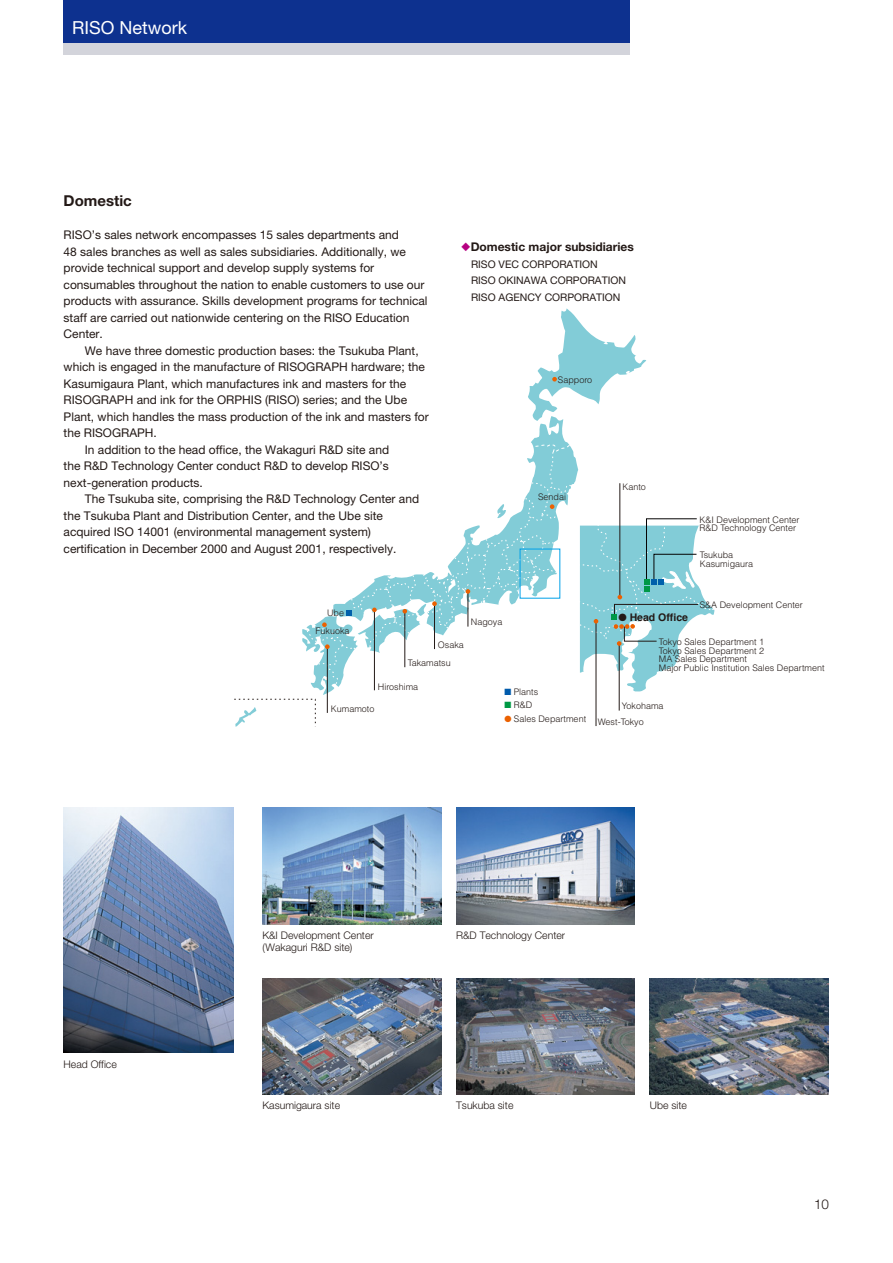
<style>
.page{position:relative;width:893px;height:1263px;background:#fff}
.page>*{position:absolute;margin:0;border:0;box-sizing:border-box;transform-origin:0 0}
.t1{font:18px "Helvetica Neue";color:#fff}
.t2{font:700 15px "Helvetica Neue";color:#231916}
.t3{font:300 13.5px "Helvetica Neue";color:#231916}
.t4{font:12px/16.5px "Helvetica Neue";color:#231916}
.t5{font:700 12px "Helvetica Neue";color:#231916}
.t6{font:300 10.5px/12px "Helvetica Neue";color:#231916}
.t7{font:10.5px/16.5px "Helvetica Neue";color:#231916}
.t8{font:700 10.5px "Helvetica";color:#231916}
.t9{font:300 9px/8.7px "Helvetica";color:#231916}
.s1{color:#b60081}
.s2{color:#005bac}
.s3{color:#094}
.s4{color:#eb6101}
</style>
<div class="page">
<svg style="left:235px;top:308px;width:411px;height:418px"></svg>
<svg style="left:234px;top:699px;width:82px;height:28px"></svg>
<svg style="left:552px;top:377px;width:5px;height:5px"></svg>
<hr style="left:596px;top:621px;width:1px;height:105px;background:#231916">
<hr style="left:619px;top:644px;width:1px;height:67px;background:#231916">
<hr style="left:327px;top:647px;width:1px;height:66px;background:#231916">
<svg style="left:307px;top:444px;width:408px;height:248px"></svg>
<img style="left:262px;top:808px;width:179px;height:117px">
<img style="left:456px;top:808px;width:179px;height:117px">
<img style="left:262px;top:978px;width:179px;height:117px">
<img style="left:456px;top:978px;width:179px;height:117px">
<img style="left:650px;top:978px;width:178px;height:117px">
<img style="left:64px;top:808px;width:170px;height:245px">
<div style="left:64px;top:43px;width:566px;height:12px;background:#d3d4db"></div>
<div style="left:64px;top:0;width:566px;height:43px;background:#0d318f"></div>
<h1 class="t1" style="left:72px;top:21px;width:116px">RISO Network</h1>
<p class="t2" style="left:64px;top:196px;width:70px">Domestic</p>
<p class="t4" style="left:64px;top:228px;width:365px">RISO’s sales network encompasses 15 sales departments and<br>48 sales branches as well as sales subsidiaries. Additionally, we provide technical support and develop supply systems for consumables throughout the nation to enable customers to use our products with assurance. Skills development programs for technical staff are carried out nationwide centering on the RISO Education Center.</p>
<p class="t4" style="left:85px;top:344px;width:335px">We have three domestic production bases: the Tsukuba Plant,</p>
<p class="t4" style="left:64px;top:360px;width:363px">which is engaged in the manufacture of RISOGRAPH hardware; the</p>
<p class="t4" style="left:64px;top:377px;width:344px">Kasumigaura Plant, which manufactures ink and masters for the</p>
<p class="t4" style="left:64px;top:393px;width:345px">RISOGRAPH and ink for the ORPHIS (RISO) series; and the Ube</p>
<p class="t4" style="left:64px;top:410px;width:367px">Plant, which handles the mass production of the ink and masters for</p>
<p class="t4" style="left:64px;top:426px;width:95px">the RISOGRAPH.</p>
<p class="t4" style="left:85px;top:443px;width:306px">In addition to the head office, the Wakaguri R&amp;D site and</p>
<p class="t4" style="left:64px;top:459px;width:327px">the R&amp;D Technology Center conduct R&amp;D to develop RISO’s</p>
<p class="t4" style="left:64px;top:476px;width:141px">next-generation products.</p>
<p class="t4" style="left:85px;top:492px;width:336px">The Tsukuba site, comprising the R&amp;D Technology Center and</p>
<p class="t4" style="left:64px;top:509px;width:321px">the Tsukuba Plant and Distribution Center, and the Ube site</p>
<p class="t4" style="left:64px;top:525px;width:309px">acquired ISO 14001 (environmental management system)</p>
<p class="t4" style="left:64px;top:542px;width:334px">certification in December 2000 and August 2001, respectively.</p>
<p class="t9" style="left:327px;top:609px;width:19px">Ube</p>
<p class="t9" style="left:316px;top:628px;width:36px">Fukuoka</p>
<p class="t5" style="left:461px;top:242px;width:174px"><span class="s1">◆</span>Domestic major subsidiaries</p>
<p class="t7" style="left:471px;top:257px;width:156px">RISO VEC CORPORATION<br>RISO OKINAWA CORPORATION<br>RISO AGENCY CORPORATION</p>
<p class="t9" style="left:558px;top:376px;width:36px">Sapporo</p>
<p class="t9" style="left:538px;top:494px;width:30px">Sendai</p>
<p class="t9" style="left:471px;top:618px;width:33px">Nagoya</p>
<p class="t9" style="left:622px;top:484px;width:25px">Kanto</p>
<p class="t9" style="left:699px;top:516px;width:102px">K&amp;I Development Center<br>R&amp;D Technology Center</p>
<p class="t9" style="left:700px;top:552px;width:55px">Tsukuba<br>Kasumigaura</p>
<p class="t8" style="left:618px;top:613px;width:71px">● Head Office</p>
<p class="t9" style="left:700px;top:601px;width:105px">S&amp;A Development Center</p>
<p class="t6" style="left:64px;top:1059px;width:55px">Head Office</p>
<p class="t9" style="left:438px;top:641px;width:28px">Osaka</p>
<p class="t9" style="left:408px;top:660px;width:45px">Takamatsu</p>
<p class="t9" style="left:378px;top:683px;width:42px">Hiroshima</p>
<p class="t9" style="left:331px;top:706px;width:45px">Kumamoto</p>
<p class="t9" style="left:504px;top:688px;width:35px"><span class="s2">■</span> Plants</p>
<p class="t9" style="left:504px;top:702px;width:29px"><span class="s3">■</span> R&amp;D</p>
<p class="t9" style="left:504px;top:715px;width:83px"><span class="s4">●</span> Sales Department</p>
<p class="t9" style="left:659px;top:638px;width:167px">Tokyo Sales Department 1<br>Tokyo Sales Department 2<br>MA Sales Department<br>Major Public Institution Sales Department</p>
<p class="t9" style="left:598px;top:699px;width:67px;line-height:15.8px;text-indent:24px">Yokohama<br>West-Tokyo</p>
<p class="t6" style="left:262px;top:930px;width:113px">K&amp;I Development Center (Wakaguri R&amp;D site)</p>
<p class="t6" style="left:456px;top:930px;width:111px">R&amp;D Technology Center</p>
<p class="t6" style="left:262px;top:1100px;width:79px">Kasumigaura site</p>
<p class="t6" style="left:456px;top:1100px;width:59px">Tsukuba site</p>
<p class="t6" style="left:650px;top:1100px;width:39px">Ube site</p>
<p class="t3" style="left:814px;top:1199px;width:17px">10</p>
</div>
